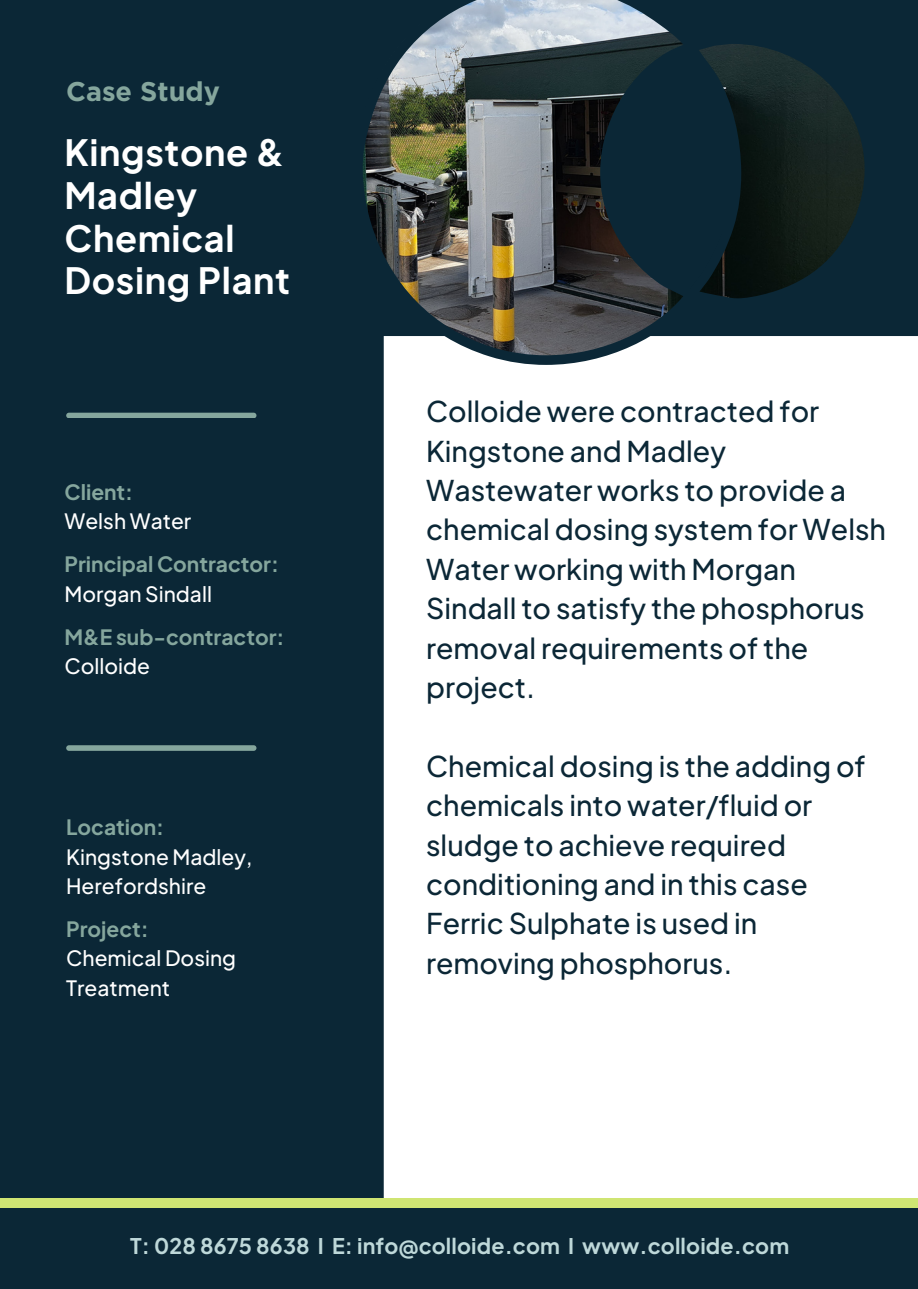
<style>
.page{position:relative;width:918px;height:1289px;background:#fff}
.page>*{position:absolute;margin:0;border:0;box-sizing:border-box;transform-origin:0 0}
.t1{font:700 36px/42.8px "Plus Jakarta Sans";letter-spacing:.02em;color:#fff}
.t2{font:500 28.35px/39.3px "Plus Jakarta Sans";color:#0b2736}
.t3{font:700 27px "Gotham";color:#85a69d}
.t4{font:700 21.45px "Plus Jakarta Sans";letter-spacing:.01em;color:#bed8d9}
.t5{font:700 21px "Plus Jakarta Sans";color:#85a69d}
.t6{font:500 21px/29.2px "Plus Jakarta Sans";color:#fff}
.t7{font:500 21px/29.2px "Plus Jakarta Sans";color:#fefefe}
</style>
<div class="page">
<div style="left:0;top:336px;width:384px;height:861px;background:#0b2736"></div>
<div style="left:0;top:1197px;width:918px;height:91px;background:#cfe573"></div>
<div style="left:0;top:1208px;width:918px;height:80px;background:#0b2736"></div>
<div style="left:0;top:0;width:918px;height:336px;background:#0b2736"></div>
<svg style="left:353px;top:0;width:521px;height:365px;background:#404d51"></svg>
<div style="left:66px;top:745px;width:190px;height:5px;background:#85a69d;border-radius:3px"></div>
<div style="left:66px;top:412px;width:190px;height:6px;background:#85a69d;border-radius:3px"></div>
<p class="t3" style="left:66px;top:75px;width:155px">Case Study</p>
<p class="t1" style="left:65px;top:130px;width:227px">Kingstone &amp;<br>Madley<br>Chemical<br>Dosing Plant</p>
<p class="t5" style="left:65px;top:478px;width:70px">Client:</p>
<p class="t6" style="left:65px;top:506px;width:128px">Welsh Water</p>
<p class="t5" style="left:65px;top:550px;width:216px">Principal Contractor:</p>
<p class="t6" style="left:65px;top:578px;width:149px">Morgan Sindall</p>
<p class="t5" style="left:65px;top:623px;width:222px">M&amp;E sub-contractor:</p>
<p class="t6" style="left:65px;top:650px;width:87px">Colloide</p>
<p class="t5" style="left:66px;top:813px;width:100px">Location:</p>
<p class="t7" style="left:66px;top:841px;width:188px">Kingstone Madley,<br>Herefordshire</p>
<p class="t5" style="left:66px;top:915px;width:84px">Project:</p>
<p class="t6" style="left:66px;top:942px;width:171px">Chemical Dosing<br>Treatment</p>
<p class="t2" style="left:426px;top:391px;width:461px">Colloide were contracted for<br>Kingstone and Madley<br>Wastewater works to provide a chemical dosing system for Welsh<br>Water working with Morgan<br>Sindall to satisfy the phosphorus removal requirements of the project.</p>
<p class="t2" style="left:426px;top:745px;width:441px">Chemical dosing is the adding of chemicals into water/fluid or sludge to achieve required conditioning and in this case<br>Ferric Sulphate is used in removing phosphorus.</p>
<p class="t4" style="left:130px;top:1231px;width:661px">T: 028 8675 8638 I E: info@colloide.com I www.colloide.com</p>
</div>
